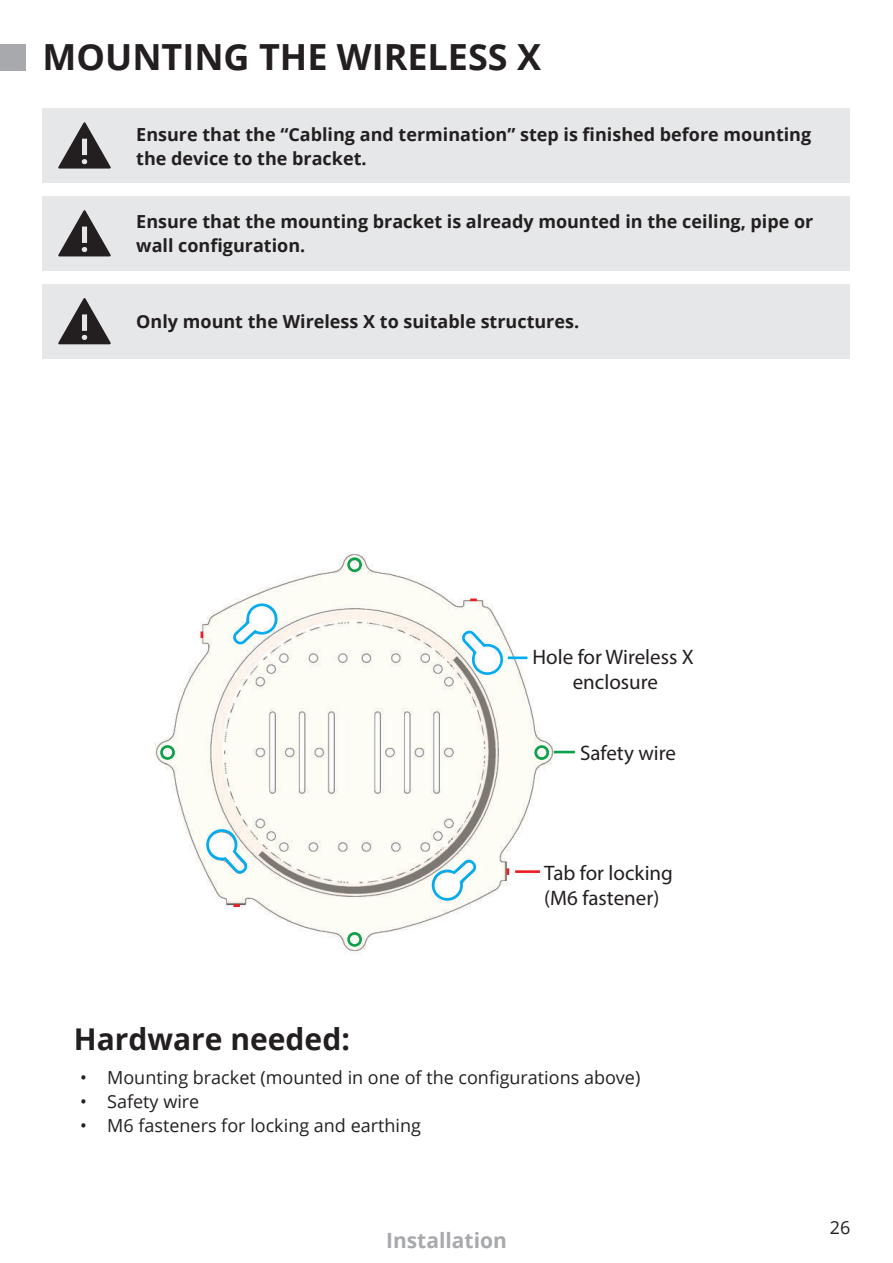
<style>
.page{position:relative;width:893px;height:1263px;background:#fff}
.page>*{position:absolute;margin:0;border:0;box-sizing:border-box;transform-origin:0 0}
.Chapter{font:700 36px "Open Sans";color:#231f20}
.Step_title{font:700 30px "Open Sans";color:#231f20}
.t1{font:21px/25.2px "Myriad Pro";color:#231f20;text-align:center}
.Contents_-_title{font:700 21px "Open Sans";color:#a8a9ad}
.Subtitle{font:700 18px/24px "Open Sans";color:#231f20}
.t2{font:18px "Open Sans";color:#231f20}
</style>
<div class="page">
<div style="left:0;top:44px;width:26px;height:27px;background:#a8a9ad"></div>
<img style="left:154px;top:552px;width:421px;height:402px">
<hr style="left:554px;top:751px;width:21px;height:2px;background:#0fa14a">
<hr style="left:508px;top:656px;width:19px;height:3px;background:#00aeef">
<hr style="left:515px;top:870px;width:25px;height:3px;background:#ee1d23">
<svg style="left:233px;top:904px;width:7px;height:3px"></svg>
<svg style="left:470px;top:598px;width:7px;height:3px"></svg>
<svg style="left:201px;top:631px;width:2px;height:7px"></svg>
<svg style="left:506px;top:868px;width:3px;height:7px"></svg>
<svg style="left:459px;top:628px;width:45px;height:48px"></svg>
<div style="left:534px;top:745px;width:15px;height:15px;border:3px solid #0fa14a;border-radius:50%"></div>
<svg style="left:230px;top:602px;width:49px;height:45px"></svg>
<div style="left:347px;top:557px;width:15px;height:15px;border:3px solid #0fa14a;border-radius:50%"></div>
<svg style="left:205px;top:828px;width:45px;height:48px"></svg>
<div style="left:160px;top:745px;width:15px;height:15px;border:3px solid #0fa14a;border-radius:50%"></div>
<svg style="left:430px;top:857px;width:49px;height:45px"></svg>
<div style="left:347px;top:932px;width:15px;height:15px;border:3px solid #0fa14a;border-radius:50%"></div>
<div style="left:43px;top:108px;width:807px;height:75px;background:#e6e7e9"></div>
<div style="left:43px;top:196px;width:807px;height:75px;background:#e6e7e9"></div>
<div style="left:43px;top:284px;width:807px;height:74px;background:#e6e7e9"></div>
<svg style="left:58px;top:122px;width:53px;height:47px;background:#8a888a"></svg>
<svg style="left:58px;top:210px;width:53px;height:46px;background:#89888a"></svg>
<svg style="left:58px;top:298px;width:53px;height:46px;background:#898889"></svg>
<p class="Chapter" style="left:43px;top:32px;width:500px">MOUNTING THE WIRELESS X</p>
<p class="Subtitle" style="left:136px;top:122px;width:676px">Ensure that the “Cabling and termination” step is finished before mounting the device to the bracket.</p>
<p class="Subtitle" style="left:136px;top:209px;width:679px">Ensure that the mounting bracket is already mounted in the ceiling, pipe or wall configuration.</p>
<p class="Subtitle" style="left:136px;top:309px;width:444px">Only mount the Wireless X to suitable structures.</p>
<p class="t1" style="left:532px;top:644px;width:163px">Hole for Wireless X enclosure</p>
<p class="t1" style="left:580px;top:740px;width:97px">Safety wire</p>
<p class="t1" style="left:544px;top:860px;width:130px;text-align:left">Tab for locking (M6 fastener)</p>
<p class="Step_title" style="left:74px;top:1018px;width:278px">Hardware needed:</p>
<p class="t2" style="left:80px;top:1065px;width:562px">• Mounting bracket (mounted in one of the configurations above)</p>
<p class="t2" style="left:80px;top:1089px;width:121px">• Safety wire</p>
<p class="t2" style="left:80px;top:1113px;width:342px">• M6 fasteners for locking and earthing</p>
<p class="Contents_-_title" style="left:386px;top:1225px;width:122px">Installation</p>
<p class="t2" style="left:830px;top:1215px;width:22px">26</p>
</div>
